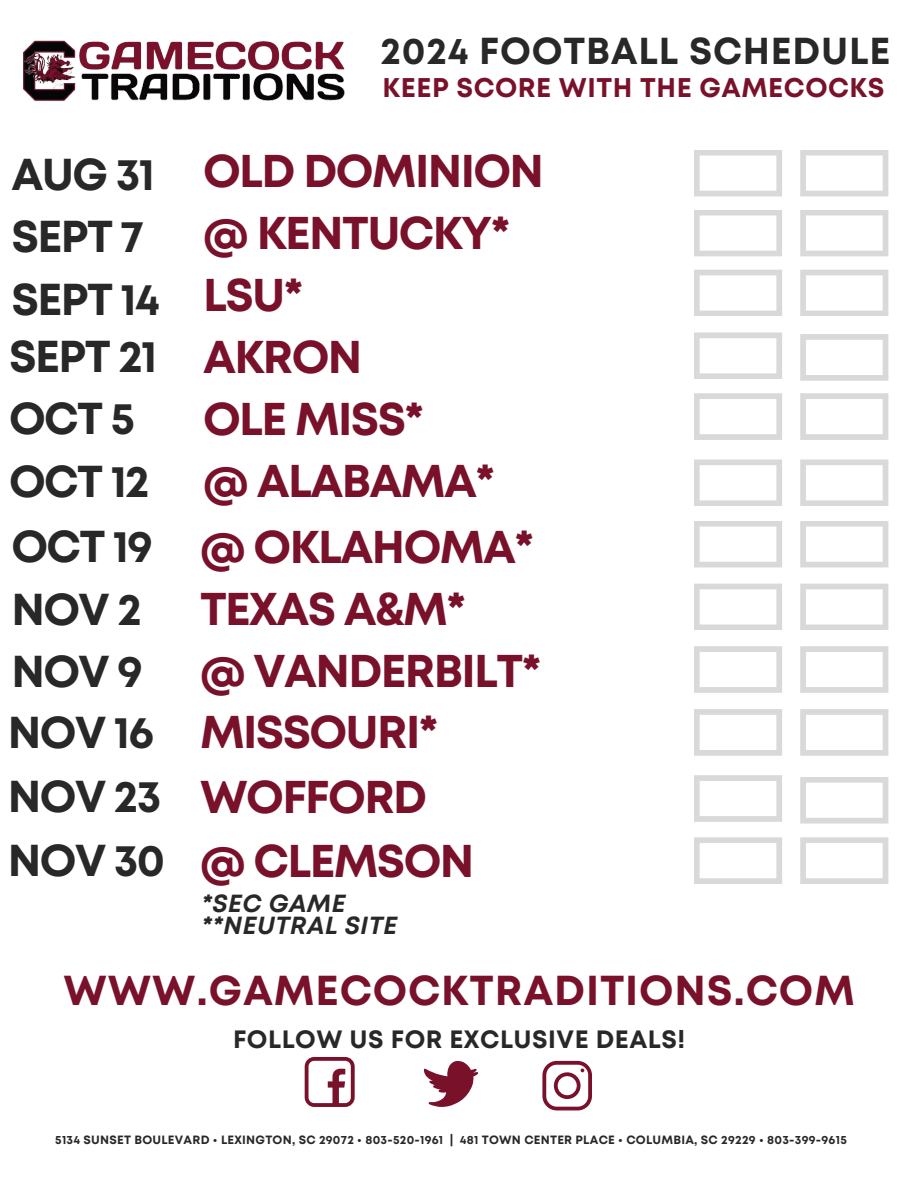
<style>
.page{position:relative;width:918px;height:1188px;background:#fff}
.page>*{position:absolute;margin:0;border:0;box-sizing:border-box;transform-origin:0 0}
.t1{font:700 45.9px "Mont";letter-spacing:-.035em;color:#79112b}
.t2{font:700 44.7px "Mont";letter-spacing:-.035em;color:#292828}
.t3{font:700 41.85px "Mont";letter-spacing:.02em;color:#79112b}
.t4{font:700 37.5px "Mont";letter-spacing:.02em;color:#292828}
.t5{font:700 27px "Mont";letter-spacing:.02em;color:#79112b}
.t6{font:700 25.05px "Mont";letter-spacing:.02em;color:#292828}
.t7{font:italic 700 24.75px "Mont";letter-spacing:.02em;color:#292828}
.t8{font:700 12px "Mont";letter-spacing:.02em;color:#292828}
</style>
<div class="page">
<svg style="left:694px;top:150px;width:88px;height:46px"></svg>
<img style="left:23px;top:40px;width:322px;height:61px">
<svg style="left:542px;top:1061px;width:50px;height:49px"></svg>
<svg style="left:424px;top:1061px;width:54px;height:46px"></svg>
<svg style="left:305px;top:1057px;width:49px;height:49px"></svg>
<svg style="left:800px;top:150px;width:88px;height:46px"></svg>
<svg style="left:694px;top:210px;width:194px;height:46px"></svg>
<svg style="left:694px;top:269px;width:194px;height:112px"></svg>
<svg style="left:694px;top:393px;width:194px;height:47px"></svg>
<svg style="left:694px;top:459px;width:194px;height:47px"></svg>
<svg style="left:694px;top:521px;width:194px;height:46px"></svg>
<svg style="left:694px;top:584px;width:194px;height:46px"></svg>
<svg style="left:694px;top:646px;width:194px;height:110px"></svg>
<svg style="left:694px;top:775px;width:194px;height:49px"></svg>
<svg style="left:694px;top:837px;width:194px;height:47px"></svg>
<p class="t2" style="left:11px;top:157px;width:145px">AUG 31</p>
<p class="t2" style="left:11px;top:220px;width:134px">SEPT 7</p>
<p class="t2" style="left:11px;top:282px;width:150px">SEPT 14</p>
<p class="t2" style="left:9px;top:339px;width:150px">SEPT 21</p>
<p class="t2" style="left:9px;top:402px;width:127px">OCT 5</p>
<p class="t2" style="left:9px;top:464px;width:142px">OCT 12</p>
<p class="t2" style="left:11px;top:530px;width:143px">OCT 19</p>
<p class="t2" style="left:11px;top:592px;width:132px">NOV 2</p>
<p class="t2" style="left:11px;top:655px;width:133px">NOV 9</p>
<p class="t2" style="left:8px;top:715px;width:147px">NOV 16</p>
<p class="t2" style="left:8px;top:779px;width:155px">NOV 23</p>
<p class="t2" style="left:8px;top:843px;width:159px">NOV 30</p>
<p class="t4" style="left:381px;top:36px;width:511px">2024 FOOTBALL SCHEDULE</p>
<p class="t5" style="left:382px;top:78px;width:504px">KEEP SCORE WITH THE GAMECOCKS</p>
<p class="t1" style="left:203px;top:154px;width:343px">OLD DOMINION</p>
<p class="t1" style="left:203px;top:216px;width:309px">@ KENTUCKY*</p>
<p class="t1" style="left:203px;top:278px;width:102px">LSU*</p>
<p class="t1" style="left:203px;top:340px;width:161px">AKRON</p>
<p class="t1" style="left:203px;top:402px;width:223px">OLE MISS*</p>
<p class="t1" style="left:203px;top:464px;width:293px">@ ALABAMA*</p>
<p class="t1" style="left:200px;top:530px;width:336px">@ OKLAHOMA*</p>
<p class="t1" style="left:200px;top:592px;width:268px">TEXAS A&amp;M*</p>
<p class="t1" style="left:200px;top:654px;width:343px">@ VANDERBILT*</p>
<p class="t1" style="left:200px;top:715px;width:240px">MISSOURI*</p>
<p class="t1" style="left:200px;top:779px;width:229px">WOFFORD</p>
<p class="t1" style="left:200px;top:843px;width:276px">@ CLEMSON</p>
<p class="t7" style="left:202px;top:894px;width:146px">*SEC GAME</p>
<p class="t7" style="left:202px;top:916px;width:197px">**NEUTRAL SITE</p>
<p class="t3" style="left:63px;top:975px;width:793px">WWW.GAMECOCKTRADITIONS.COM</p>
<p class="t6" style="left:233px;top:1030px;width:454px">FOLLOW US FOR EXCLUSIVE DEALS!</p>
<p class="t8" style="left:55px;top:1136px;width:793px">5134 SUNSET BOULEVARD • LEXINGTON, SC 29072 • 803-520-1961 | 481 TOWN CENTER PLACE • COLUMBIA, SC 29229 • 803-399-9615</p>
</div>
